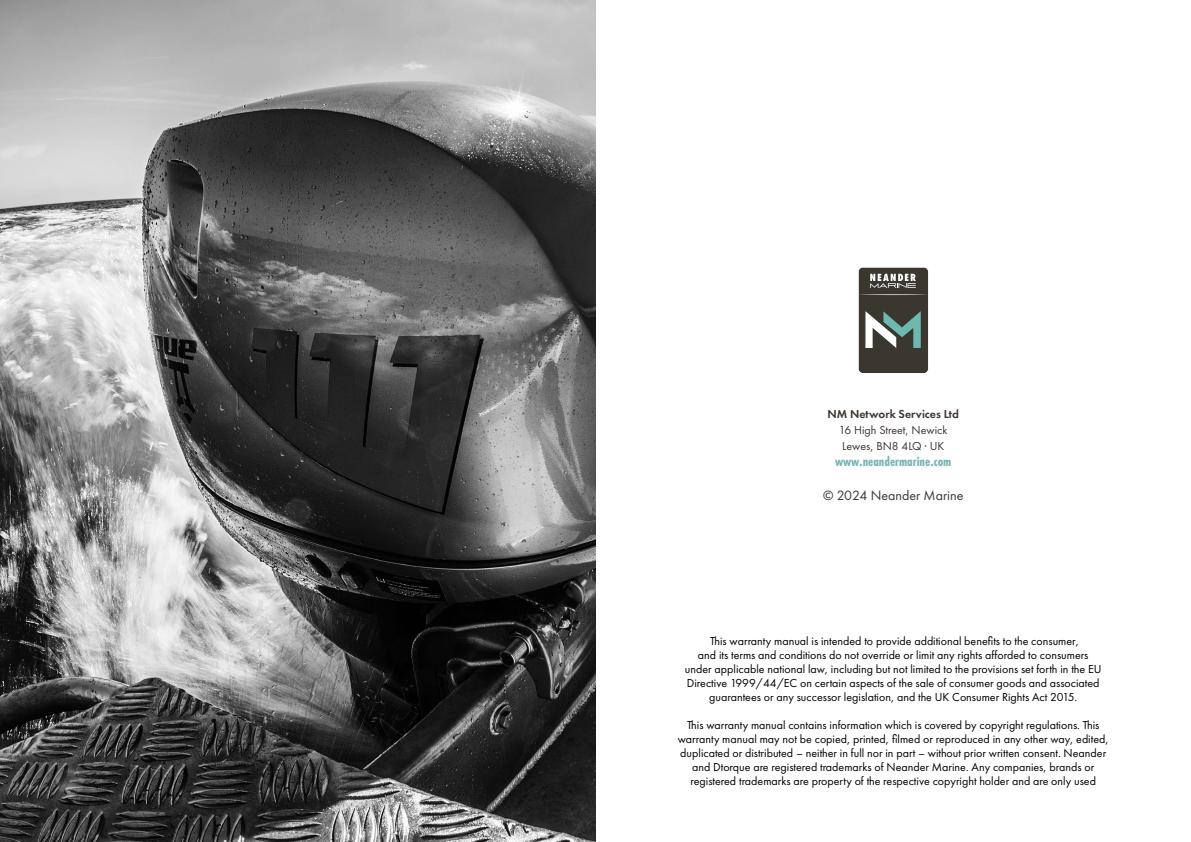
<style>
.page{position:relative;width:1191px;height:842px;background:#fff}
.page>*{position:absolute;margin:0;border:0;box-sizing:border-box;transform-origin:0 0}
.t1{font:700 14px "Futura PT Cond";color:#75b5b3}
.t2{font:14px "Futura PT";color:#3c3632}
.t3{font:12px/14px "Futura PT";color:#000;text-align:center}
.t4{font:12px/16px "Futura PT";color:#3c3632}
.t5{font:600 12px "Futura PT";color:#3c3632}
</style>
<div class="page">
<svg style="left:858px;top:267px;width:70px;height:106px;background:#565a52"></svg>
<img style="left:0;top:0;width:595px;height:842px">
<p class="t5" style="left:827px;top:407px;width:133px">NM Network Services Ltd</p>
<p class="t4" style="left:839px;top:422px;width:110px">16 High Street, Newick<br>Lewes, BN8 4LQ · UK</p>
<p class="t1" style="left:835px;top:454px;width:118px">www.neandermarine.com</p>
<p class="t2" style="left:823px;top:487px;width:142px">© 2024 Neander Marine</p>
<p class="t3" style="left:685px;top:634px;width:418px">This warranty manual is intended to provide additional benefits to the consumer,<br>and its terms and conditions do not override or limit any rights afforded to consumers under applicable national law, including but not limited to the provisions set forth in the EU Directive 1999/44/EC on certain aspects of the sale of consumer goods and associated guarantees or any successor legislation, and the UK Consumer Rights Act 2015.</p>
<p class="t3" style="left:678px;top:718px;width:432px">This warranty manual contains information which is covered by copyright regulations. This warranty manual may not be copied, printed, filmed or reproduced in any other way, edited, duplicated or distributed – neither in full nor in part – without prior written consent. Neander and Dtorque are registered trademarks of Neander Marine. Any companies, brands or registered trademarks are property of the respective copyright holder and are only used</p>
</div>
